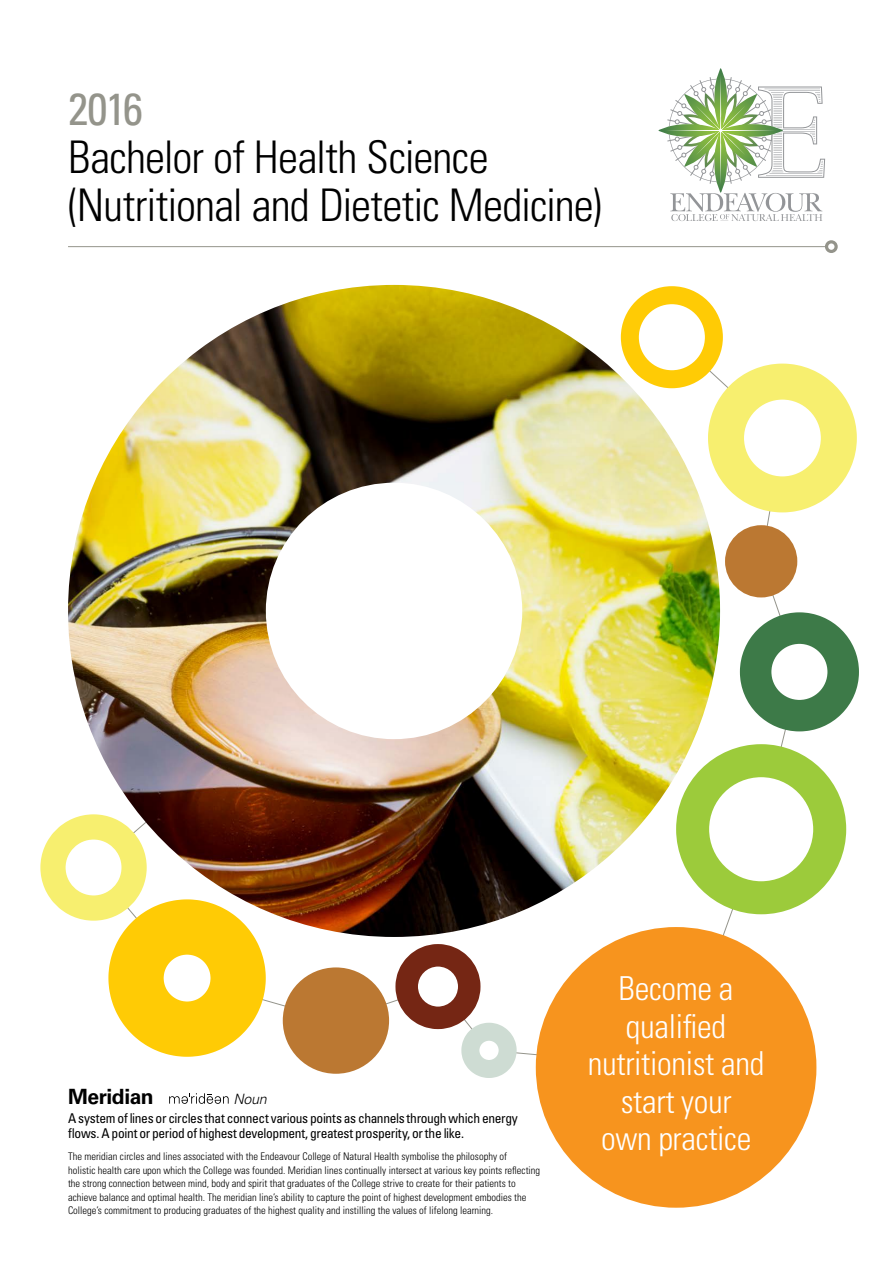
<style>
.page{position:relative;width:893px;height:1263px;background:#fff}
.page>*{position:absolute;margin:0;border:0;box-sizing:border-box;transform-origin:0 0}
.t1{font:300 condensed 45px/48px "Univers LT Std";letter-spacing:-.02em;color:#000}
.t2{font:condensed 45px "Univers LT Std";color:#94948b}
.t3{font:300 condensed 33px/37.5px "Univers LT Std";letter-spacing:-.01em;color:#fff;text-align:center}
.t4{font:700 21px "Univers LT Std";letter-spacing:-.02em;color:#000}
.t5{font:italic 300 14.25px "Univers LT Std";color:#000}
.t6{font:condensed 13.5px/15px "Univers LT Std";letter-spacing:-.025em;color:#000}
.t7{font:300 condensed 10.5px/13.5px "Univers LT Std";color:#000}
</style>
<div class="page">
<svg style="left:658px;top:68px;width:167px;height:154px"></svg>
<div style="left:825px;top:240px;width:13px;height:13px;border:3px solid #94948b;border-radius:50%"></div>
<hr style="left:68px;top:246px;width:758px;height:1px;background:#94948b">
<svg style="left:169px;top:1093px;width:60px;height:11px"></svg>
<svg style="left:136px;top:927px;width:102px;height:102px"></svg>
<div style="left:108px;top:899px;width:158px;height:158px;border:55px solid #ffcb05;border-radius:50%"></div>
<div style="left:461px;top:1023px;width:56px;height:55px;border:18px solid #cedcd3;border-radius:50%"></div>
<svg style="left:407px;top:955px;width:62px;height:63px"></svg>
<div style="left:395px;top:944px;width:85px;height:85px;border:22px solid #752614;border-radius:50%"></div>
<div style="left:283px;top:967px;width:106px;height:107px;background:#bb7832;border-radius:50%"></div>
<div style="left:725px;top:525px;width:72px;height:72px;background:#bb7832;border-radius:50%"></div>
<svg style="left:726px;top:382px;width:113px;height:112px"></svg>
<div style="left:708px;top:364px;width:149px;height:148px;border:36px solid #f7ef6f;border-radius:50%"></div>
<svg style="left:693px;top:761px;width:137px;height:137px"></svg>
<div style="left:676px;top:744px;width:170px;height:170px;border:33px solid #9ccb3b;border-radius:50%"></div>
<svg style="left:756px;top:628px;width:87px;height:88px"></svg>
<div style="left:740px;top:612px;width:119px;height:119px;border:32px solid #3d7a48;border-radius:50%"></div>
<div style="left:536px;top:927px;width:280px;height:281px;background:#f7941e;border-radius:50%"></div>
<div style="left:40px;top:814px;width:107px;height:107px;border:25px solid #f7ef6f;border-radius:50%"></div>
<img style="left:68px;top:285px;width:652px;height:652px">
<div style="left:266px;top:483px;width:256px;height:256px;background:#fff;border-radius:50%"></div>
<h1 class="t2" style="left:68px;top:81px;width:76px">2016</h1>
<h1 class="t1" style="left:68px;top:133px;width:535px">Bachelor of Health Science (Nutritional and Dietetic Medicine)</h1>
<h3 class="t4" style="left:68px;top:1084px;width:87px">Meridian</h3>
<h3 class="t5" style="left:233px;top:1090px;width:35px">Noun</h3>
<p class="t6" style="left:68px;top:1110px;width:451px">A system of lines or circles that connect various points as channels through which energy flows. A point or period of highest development, greatest prosperity, or the like.</p>
<p class="t7" style="left:68px;top:1150px;width:474px">The meridian circles and lines associated with the Endeavour College of Natural Health symbolise the philosophy of<br>holistic health care upon which the College was founded. Meridian lines continually intersect at various key points reflecting the strong connection between mind, body and spirit that graduates of the College strive to create for their patients to achieve balance and optimal health. The meridian line’s ability to capture the point of highest development embodies the College’s commitment to producing graduates of the highest quality and instilling the values of lifelong learning.</p>
<h2 class="t3" style="left:588px;top:970px;width:178px">Become a qualified nutritionist and start your<br>own practice</h2>
</div>
